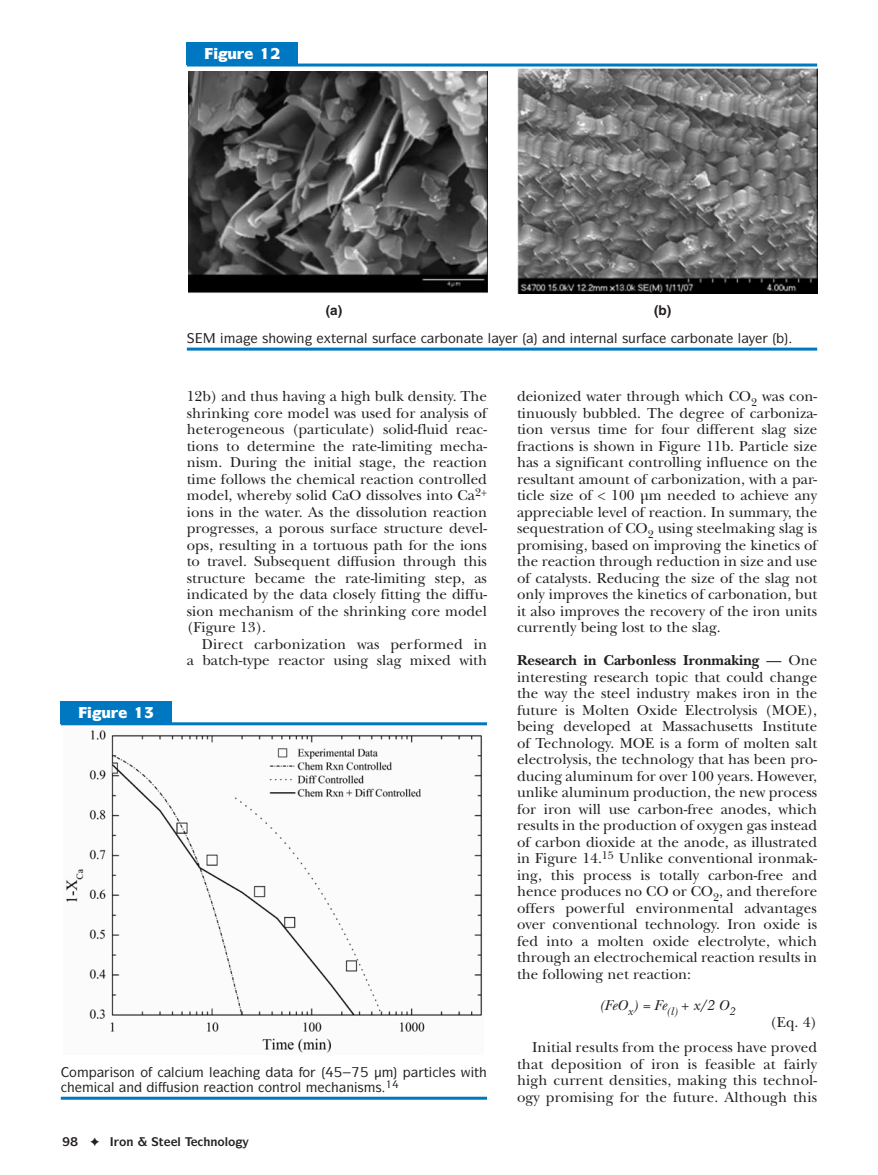
<style>
.page{position:relative;width:878px;height:1175px;background:#fff}
.page>*{position:absolute;margin:0;border:0;box-sizing:border-box;transform-origin:0 0}
.t1{font:15px/16.5px "New Baskerville";color:#231f20;text-align:justify}
.t2{font:italic 15px "New Baskerville";color:#231f20}
.t3{font:500 13.5px "Itc Symbol";color:#231f20}
.t4{font:700 13.5px "Helvetica";color:#231f20}
.t5{font:700 12px "Itc Symbol";color:#231f20}
.s1{font-weight:700}
</style>
<div class="page">
<hr style="left:187px;top:347px;width:630px;height:3px;background:#0078c1">
<img style="left:188px;top:72px;width:299px;height:221px">
<div style="left:187px;top:42px;width:111px;height:22px;background:#0078c1"></div>
<hr style="left:187px;top:64px;width:630px;height:3px;background:#0078c1">
<img style="left:517px;top:68px;width:300px;height:226px">
<hr style="left:61px;top:1096px;width:426px;height:3px;background:#0078c1">
<img style="left:66px;top:730px;width:416px;height:323px">
<div style="left:61px;top:700px;width:111px;height:23px;background:#0078c1"></div>
<hr style="left:61px;top:722px;width:426px;height:3px;background:#0078c1">
<p class="t4" style="left:326px;top:302px;width:18px">(a)</p>
<p class="t4" style="left:654px;top:302px;width:19px">(b)</p>
<p class="t3" style="left:262px;top:329px;width:44px">▲□ ■</p>
<p class="t3" style="left:331px;top:329px;width:56px">▼ ■● ▲◆</p>
<p class="t3" style="left:448px;top:329px;width:45px">□■ ▼ ●</p>
<p class="t3" style="left:549px;top:329px;width:88px">■ ■▼ ■ ● ▲◆</p>
<p class="t3" style="left:698px;top:329px;width:45px">□■ ▼ ●</p>
<p class="t1" style="left:187px;top:388px;width:302px">12b) and thus having a high bulk density. The shrinking core model was used for analysis of heterogeneous (particulate) solid-fluid reac&shy;tions to determine the rate-limiting mecha&shy;nism. During the initial stage, the reaction time follows the chemical reaction controlled model, whereby solid CaO dissolves into Ca<sup>2+ </sup>ions in the water. As the dissolution reaction progresses, a porous surface structure devel&shy;ops, resulting in a tortuous path for the ions to travel. Subsequent diffusion through this structure became the rate-limiting step, as indicated by the data closely fitting the diffu&shy;sion mechanism of the shrinking core model (Figure 13).</p>
<p class="t1" style="left:187px;top:635px;width:302px;text-align:right">Direct carbonization was performed in<br>a batch-type reactor using slag mixed with</p>
<p class="t3" style="left:113px;top:1063px;width:36px">▲□■ □</p>
<p class="t3" style="left:281px;top:1063px;width:54px">▼ □ ✔</p>
<p class="t3" style="left:424px;top:1063px;width:33px">▼●▲</p>
<p class="t3" style="left:166px;top:1078px;width:34px">◆▲ □■</p>
<p class="t3" style="left:230px;top:1078px;width:73px">▼ □■ □■▼ □●</p>
<p class="t3" style="left:346px;top:1078px;width:54px">■▲▲✔</p>
<p class="t5" style="left:210px;top:1134px;width:27px">■□●□</p>
<p class="t1" style="left:517px;top:388px;width:302px">deionized water through which CO<sub>2</sub> was con&shy;tinuously bubbled. The degree of carboniza&shy;tion versus time for four different slag size fractions is shown in Figure 11b. Particle size has a significant controlling influence on the resultant amount of carbonization, with a par&shy;ticle size of &lt; 100 μm needed to achieve any appreciable level of reaction. In summary, the sequestration of CO<sub>2</sub> using steelmaking slag is promising, based on improving the kinetics of the reaction through reduction in size and use of catalysts. Reducing the size of the slag not only improves the kinetics of carbonation, but it also improves the recovery of the iron units currently being lost to the slag.</p>
<p class="t1" style="left:517px;top:652px;width:302px"><span class="s1">Research in Carbonless Ironmaking</span> — One interesting research topic that could change the way the steel industry makes iron in the future is Molten Oxide Electrolysis (MOE), being developed at Massachusetts Institute of Technology. MOE is a form of molten salt electrolysis, the technology that has been pro&shy;ducing aluminum for over 100 years. However, unlike aluminum production, the new process for iron will use carbon-free anodes, which results in the production of oxygen gas instead of carbon dioxide at the anode, as illustrated in Figure 14.<sup>15</sup> Unlike conventional ironmak&shy;ing, this process is totally carbon-free and hence produces no CO or CO<sub>2</sub>, and therefore offers powerful environmental advantages over conventional technology. Iron oxide is fed into a molten oxide electrolyte, which through an electrochemical reaction results in the following net reaction:</p>
<p class="t2" style="left:599px;top:996px;width:137px">(FeO<sub>x</sub>) = Fe<sub>(l)</sub> + x/2 O<sub>2</sub></p>
<p class="t1" style="left:532px;top:1009px;width:287px;line-height:25.5px;text-align:right">(Eq. 4)<br>Initial results from the process have proved</p>
<p class="t1" style="left:517px;top:1055px;width:302px">that deposition of iron is feasible at fairly high current densities, making this technol&shy;ogy promising for the future. Although this</p>
</div>
